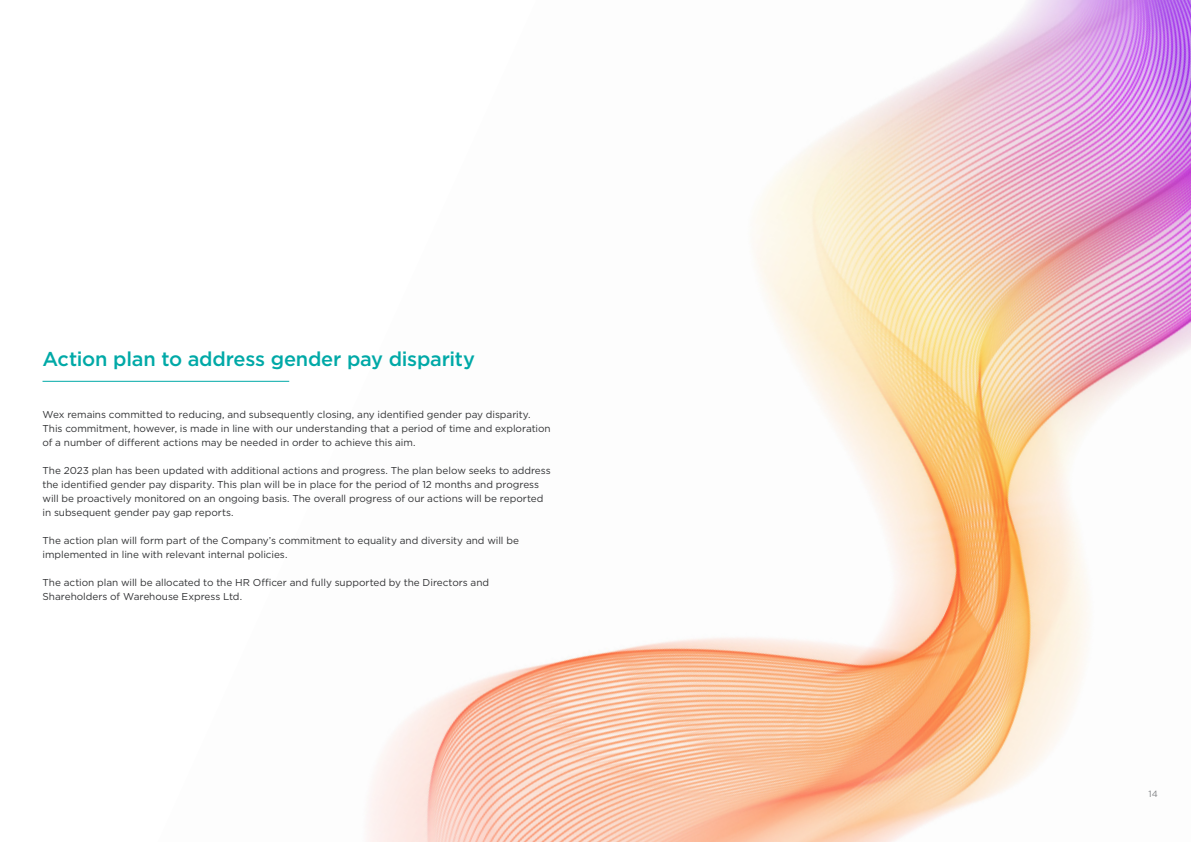
<style>
.page{position:relative;width:1191px;height:842px;background:#fff}
.page>*{position:absolute;margin:0;border:0;box-sizing:border-box;transform-origin:0 0}
.t1{font:500 20px "Gotham";letter-spacing:-.015em;color:#00a9a7}
.t2{font:10px/14px "Gotham";letter-spacing:-.005em;color:#313234}
.t3{font:9px "Gotham";color:#808285}
</style>
<div class="page">
<img style="left:158px;top:0;width:1033px;height:842px">
<hr style="left:43px;top:381px;width:246px;height:1px;background:#00a9a7">
<p class="t1" style="left:43px;top:346px;width:434px">Action plan to address gender pay disparity</p>
<p class="t2" style="left:43px;top:407px;width:510px">Wex remains committed to reducing, and subsequently closing, any identified gender pay disparity.<br>This commitment, however, is made in line with our understanding that a period of time and exploration of a number of different actions may be needed in order to achieve this aim.</p>
<p class="t2" style="left:43px;top:463px;width:510px">The 2023 plan has been updated with additional actions and progress. The plan below seeks to address the identified gender pay disparity. This plan will be in place for the period of 12 months and progress will be proactively monitored on an ongoing basis. The overall progress of our actions will be reported in subsequent gender pay gap reports.</p>
<p class="t2" style="left:43px;top:533px;width:478px">The action plan will form part of the Company’s commitment to equality and diversity and will be implemented in line with relevant internal policies.</p>
<p class="t2" style="left:43px;top:575px;width:448px">The action plan will be allocated to the HR Officer and fully supported by the Directors and<br>Shareholders of Warehouse Express Ltd.</p>
<p class="t3" style="left:1148px;top:788px;width:11px">14</p>
</div>
